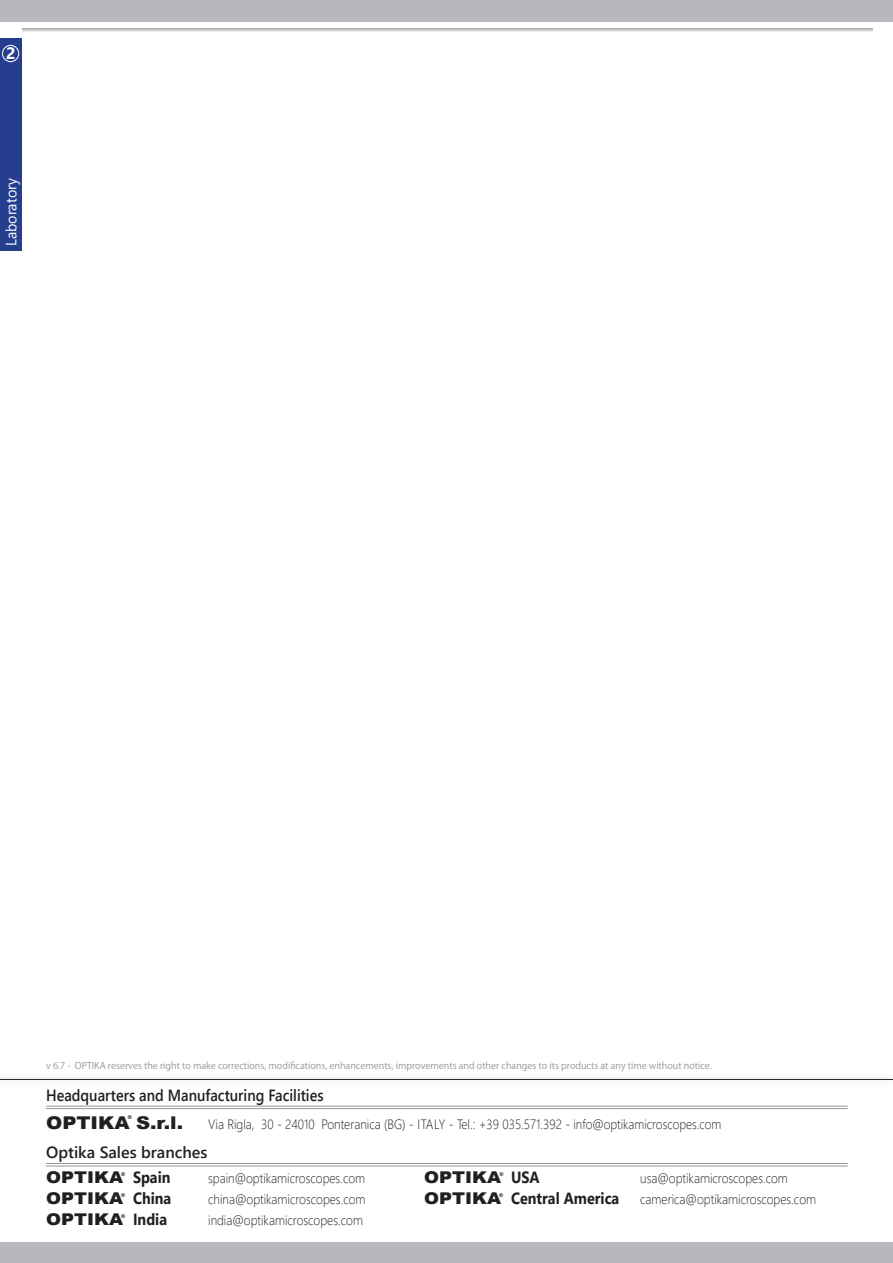
<style>
.page{position:relative;width:893px;height:1263px;background:#fff}
.page>*{position:absolute;margin:0;border:0;box-sizing:border-box;transform-origin:0 0}
.t1{font:900 17.55px "Arial";color:#231f20;scale:1.11 1}
.t2{font:700 16.5px "Segoe UI";color:#fff}
.t3{font:900 16.2px "Arial";color:#231f20;scale:1.11 1}
.t4{font:600 16.2px "Segoe UI";color:#231f20;scale:.89 1}
.t5{font:700 16.2px "Segoe UI";color:#231f20;scale:.89 1}
.t6{font:600 16.2px "Segoe UI";color:#231f20}
.t7{font:15px "Segoe UI";color:#fff;scale:.95 1}
.t8{font:300 13.5px "Segoe UI";color:#231f20;scale:.9 1}
.t9{font:9.3px "Koz Go Pro";color:#939598}
.t10{font:900 5.25px "Arial";color:#231f20}
.s1{font-family:"Segoe UI";font-weight:700}
.s2{font-family:"Arial";font-weight:900}
</style>
<div class="page">
<div style="left:0;top:0;width:893px;height:21px;background:#b7b8bb"></div>
<svg style="left:22px;top:28px;width:851px;height:4px;background:#cccdcf"></svg>
<div style="left:0;top:1070px;width:893px;height:19px;background:#231f20;opacity:.5"></div>
<hr style="left:0;top:1079px;width:893px;height:1px;background:#231f20">
<hr style="left:46px;top:1106px;width:802px;height:1px;background:#939598">
<hr style="left:46px;top:1108px;width:802px;height:1px;background:#939598">
<hr style="left:46px;top:1163px;width:802px;height:1px;background:#939598">
<hr style="left:46px;top:1166px;width:802px;height:1px;background:#939598">
<div style="left:0;top:1242px;width:893px;height:21px;background:#b7b8bb"></div>
<div style="left:0;top:38px;width:21px;height:212px;background:#253f8e"></div>
<div style="left:2px;top:45px;width:17px;height:17px;border:1px solid #fff;border-radius:50%"></div>
<p class="t2" style="left:6px;top:37px;width:11px">2</p>
<p class="t7" style="left:-3px;top:246px;width:73px;rotate:-90deg">Laboratory</p>
<p class="t9" style="left:46px;top:1059px;width:667px">v 6.7 - OPTIKA reserves the right to make corrections, modifications, enhancements, improvements and other changes to its products at any time without notice.</p>
<p class="t4" style="left:46px;top:1080px;width:313px">Headquarters and Manufacturing Facilities</p>
<p class="t1" style="left:46px;top:1110px;width:125px">OPTIKA S.r.l.</p>
<p class="t8" style="left:208px;top:1112px;width:572px">Via Rigla, 30 - 24010 Ponteranica (BG) - ITALY - Tel.: +39 035.571.392 - info@optikamicroscopes.com</p>
<p class="t6" style="left:46px;top:1137px;width:163px">Optika Sales branches</p>
<p class="t3" style="left:46px;top:1166px;width:114px">OPTIKA <span class="s1">Spain</span></p>
<p class="t8" style="left:208px;top:1166px;width:176px">spain@optikamicroscopes.com</p>
<p class="t3" style="left:424px;top:1166px;width:106px">OPTIKA <span class="s1">USA</span></p>
<p class="t8" style="left:640px;top:1166px;width:166px">usa@optikamicroscopes.com</p>
<p class="t3" style="left:46px;top:1187px;width:114px">OPTIKA <span class="s1">China</span></p>
<p class="t8" style="left:208px;top:1187px;width:176px">china@optikamicroscopes.com</p>
<p class="t5" style="left:424px;top:1183px;width:221px"><span class="s2">OPTIKA</span> Central America</p>
<p class="t8" style="left:640px;top:1187px;width:197px">camerica@optikamicroscopes.com</p>
<p class="t3" style="left:46px;top:1208px;width:110px">OPTIKA <span class="s1">India</span></p>
<p class="t8" style="left:208px;top:1208px;width:174px">india@optikamicroscopes.com</p>
<p class="t10" style="left:128px;top:1114px;width:6px">®</p>
<p class="t10" style="left:121px;top:1170px;width:6px">®</p>
<p class="t10" style="left:499px;top:1170px;width:6px">®</p>
<p class="t10" style="left:121px;top:1191px;width:6px">®</p>
<p class="t10" style="left:121px;top:1212px;width:6px">®</p>
<p class="t10" style="left:499px;top:1191px;width:6px">®</p>
</div>
